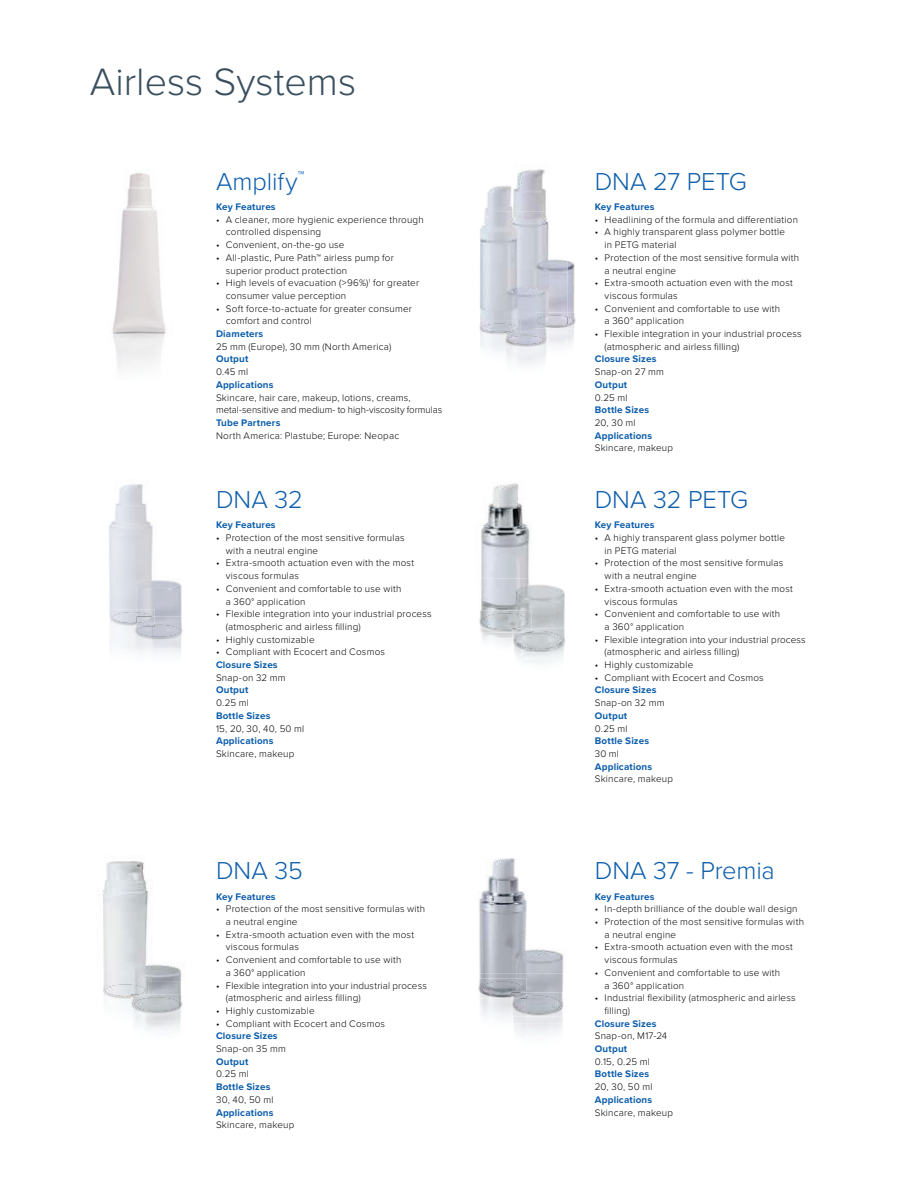
<style>
.page{position:relative;width:918px;height:1188px;background:#fff}
.page>*{position:absolute;margin:0;border:0;box-sizing:border-box;transform-origin:0 0}
.t1{font:300 39.45px "Proxima Nova";color:#3a4f5e}
.t2{font:300 25.35px "Proxima Nova";color:#0c5dac}
.t3{font:300 9.9px/12.8px "Proxima Nova";letter-spacing:.02em;color:#040504}
.t4{font:700 9.9px "Proxima Nova";letter-spacing:.015em;color:#0c5dac}
</style>
<div class="page">
<img style="left:493px;top:169px;width:82px;height:164px">
<img style="left:568px;top:313px;width:8px;height:15px">
<svg style="left:568px;top:317px;width:6px;height:7px"></svg>
<img style="left:480px;top:188px;width:13px;height:162px">
<img style="left:505px;top:335px;width:42px;height:12px">
<img style="left:507px;top:336px;width:37px;height:8px;border-radius:50%">
<img style="left:479px;top:321px;width:14px;height:14px">
<img style="left:493px;top:175px;width:75px;height:138px">
<img style="left:537px;top:315px;width:31px;height:11px">
<img style="left:493px;top:321px;width:28px;height:3px">
<svg style="left:481px;top:324px;width:66px;height:11px"></svg>
<img style="left:493px;top:323px;width:25px;height:9px">
<img style="left:109px;top:484px;width:73px;height:164px">
<img style="left:109px;top:611px;width:28px;height:37px">
<img style="left:152px;top:617px;width:31px;height:31px">
<img style="left:110px;top:609px;width:45px;height:8px">
<img style="left:113px;top:612px;width:39px;height:11px">
<img style="left:134px;top:626px;width:18px;height:14px">
<img style="left:137px;top:625px;width:43px;height:12px">
<svg style="left:134px;top:617px;width:21px;height:9px"></svg>
<img style="left:481px;top:483px;width:50px;height:95px">
<img style="left:480px;top:578px;width:85px;height:84px">
<img style="left:479px;top:611px;width:52px;height:21px">
<img style="left:482px;top:613px;width:46px;height:16px">
<img style="left:513px;top:628px;width:52px;height:24px">
<img style="left:513px;top:628px;width:18px;height:4px">
<img style="left:515px;top:631px;width:48px;height:18px">
<img style="left:103px;top:861px;width:79px;height:121px">
<img style="left:103px;top:982px;width:79px;height:39px">
<img style="left:102px;top:982px;width:46px;height:17px">
<img style="left:105px;top:984px;width:41px;height:12px">
<img style="left:131px;top:994px;width:52px;height:20px">
<img style="left:134px;top:997px;width:46px;height:14px">
<svg style="left:131px;top:994px;width:17px;height:5px"></svg>
<img style="left:478px;top:858px;width:86px;height:116px">
<img style="left:479px;top:974px;width:85px;height:50px">
<img style="left:478px;top:979px;width:48px;height:19px">
<img style="left:481px;top:981px;width:43px;height:15px">
<img style="left:512px;top:993px;width:52px;height:23px">
<img style="left:514px;top:995px;width:47px;height:19px">
<svg style="left:512px;top:993px;width:14px;height:5px"></svg>
<img style="left:112px;top:172px;width:54px;height:197px">
<h1 class="t1" style="left:90px;top:66px;width:268px">Airless Systems</h1>
<h2 class="t2" style="left:216px;top:172px;width:90px">Amplify<sup>™</sup></h2>
<p class="t4" style="left:216px;top:203px;width:61px">Key Features</p>
<p class="t3" style="left:226px;top:214px;width:199px;text-indent:-10px">• A cleaner, more hygienic experience through controlled dispensing</p>
<p class="t3" style="left:216px;top:239px;width:130px">• Convenient, on-the-go use</p>
<p class="t3" style="left:226px;top:252px;width:169px;text-indent:-10px">• All-plastic, Pure Path™ airless pump for superior product protection</p>
<p class="t3" style="left:226px;top:277px;width:195px;text-indent:-10px">• High levels of evacuation (&gt;96%)<sup>1</sup> for greater consumer value perception</p>
<p class="t3" style="left:226px;top:303px;width:188px;text-indent:-10px">• Soft force-to-actuate for greater consumer comfort and control</p>
<p class="t4" style="left:216px;top:330px;width:49px">Diameters</p>
<p class="t3" style="left:216px;top:341px;width:177px">25 mm (Europe), 30 mm (North America)</p>
<p class="t4" style="left:216px;top:355px;width:34px">Output</p>
<p class="t3" style="left:216px;top:366px;width:34px">0.45 ml</p>
<p class="t4" style="left:216px;top:381px;width:59px">Applications</p>
<p class="t3" style="left:216px;top:392px;width:228px">Skincare, hair care, makeup, lotions, creams, metal-sensitive and medium- to high-viscosity formulas</p>
<p class="t4" style="left:216px;top:419px;width:66px">Tube Partners</p>
<p class="t3" style="left:216px;top:430px;width:185px">North America: Plastube; Europe: Neopac</p>
<h2 class="t2" style="left:216px;top:490px;width:88px">DNA 32</h2>
<p class="t4" style="left:216px;top:521px;width:61px">Key Features</p>
<p class="t3" style="left:226px;top:532px;width:180px;text-indent:-10px">• Protection of the most sensitive formulas with a neutral engine</p>
<p class="t3" style="left:226px;top:557px;width:190px;text-indent:-10px">• Extra-smooth actuation even with the most viscous formulas</p>
<p class="t3" style="left:226px;top:583px;width:177px;text-indent:-10px">• Convenient and comfortable to use with a 360° application</p>
<p class="t3" style="left:226px;top:608px;width:207px;text-indent:-10px">• Flexible integration into your industrial process (atmospheric and airless filling)</p>
<p class="t3" style="left:216px;top:634px;width:100px">• Highly customizable</p>
<p class="t3" style="left:216px;top:646px;width:171px">• Compliant with Ecocert and Cosmos</p>
<p class="t4" style="left:216px;top:661px;width:63px">Closure Sizes</p>
<p class="t3" style="left:216px;top:672px;width:71px">Snap-on 32 mm</p>
<p class="t4" style="left:216px;top:686px;width:34px">Output</p>
<p class="t3" style="left:216px;top:697px;width:34px">0.25 ml</p>
<p class="t4" style="left:216px;top:712px;width:56px">Bottle Sizes</p>
<p class="t3" style="left:216px;top:723px;width:90px">15, 20, 30, 40, 50 ml</p>
<p class="t4" style="left:216px;top:737px;width:59px">Applications</p>
<p class="t3" style="left:216px;top:748px;width:80px">Skincare, makeup</p>
<h2 class="t2" style="left:216px;top:861px;width:88px">DNA 35</h2>
<p class="t4" style="left:216px;top:893px;width:61px">Key Features</p>
<p class="t3" style="left:226px;top:903px;width:201px;text-indent:-10px">• Protection of the most sensitive formulas with a neutral engine</p>
<p class="t3" style="left:226px;top:929px;width:190px;text-indent:-10px">• Extra-smooth actuation even with the most viscous formulas</p>
<p class="t3" style="left:226px;top:954px;width:177px;text-indent:-10px">• Convenient and comfortable to use with a 360° application</p>
<p class="t3" style="left:226px;top:980px;width:202px;text-indent:-10px">• Flexible integration into your industrial process (atmospheric and airless filling)</p>
<p class="t3" style="left:216px;top:1005px;width:100px">• Highly customizable</p>
<p class="t3" style="left:216px;top:1018px;width:171px">• Compliant with Ecocert and Cosmos</p>
<p class="t4" style="left:216px;top:1032px;width:63px">Closure Sizes</p>
<p class="t3" style="left:216px;top:1043px;width:71px">Snap-on 35 mm</p>
<p class="t4" style="left:216px;top:1058px;width:34px">Output</p>
<p class="t3" style="left:216px;top:1068px;width:34px">0.25 ml</p>
<p class="t4" style="left:216px;top:1083px;width:56px">Bottle Sizes</p>
<p class="t3" style="left:216px;top:1094px;width:59px">30, 40, 50 ml</p>
<p class="t4" style="left:216px;top:1108px;width:59px">Applications</p>
<p class="t3" style="left:216px;top:1119px;width:80px">Skincare, makeup</p>
<h2 class="t2" style="left:595px;top:172px;width:154px">DNA 27 PETG</h2>
<p class="t4" style="left:595px;top:203px;width:61px">Key Features</p>
<p class="t3" style="left:595px;top:214px;width:205px">• Headlining of the formula and differentiation</p>
<p class="t3" style="left:605px;top:226px;width:182px;text-indent:-10px">• A highly transparent glass polymer bottle in PETG material</p>
<p class="t3" style="left:605px;top:252px;width:196px;text-indent:-10px">• Protection of the most sensitive formula with a neutral engine</p>
<p class="t3" style="left:605px;top:277px;width:190px;text-indent:-10px">• Extra-smooth actuation even with the most viscous formulas</p>
<p class="t3" style="left:605px;top:303px;width:177px;text-indent:-10px">• Convenient and comfortable to use with a 360° application</p>
<p class="t3" style="left:605px;top:328px;width:199px;text-indent:-10px">• Flexible integration in your industrial process (atmospheric and airless filling)</p>
<p class="t4" style="left:595px;top:355px;width:63px">Closure Sizes</p>
<p class="t3" style="left:595px;top:366px;width:71px">Snap-on 27 mm</p>
<p class="t4" style="left:595px;top:381px;width:34px">Output</p>
<p class="t3" style="left:595px;top:392px;width:34px">0.25 ml</p>
<p class="t4" style="left:595px;top:406px;width:56px">Bottle Sizes</p>
<p class="t3" style="left:595px;top:417px;width:42px">20, 30 ml</p>
<p class="t4" style="left:595px;top:432px;width:59px">Applications</p>
<p class="t3" style="left:595px;top:442px;width:80px">Skincare, makeup</p>
<h2 class="t2" style="left:595px;top:490px;width:155px">DNA 32 PETG</h2>
<p class="t4" style="left:595px;top:521px;width:61px">Key Features</p>
<p class="t3" style="left:605px;top:532px;width:182px;text-indent:-10px">• A highly transparent glass polymer bottle in PETG material</p>
<p class="t3" style="left:605px;top:557px;width:180px;text-indent:-10px">• Protection of the most sensitive formulas with a neutral engine</p>
<p class="t3" style="left:605px;top:583px;width:190px;text-indent:-10px">• Extra-smooth actuation even with the most viscous formulas</p>
<p class="t3" style="left:605px;top:608px;width:177px;text-indent:-10px">• Convenient and comfortable to use with a 360° application</p>
<p class="t3" style="left:605px;top:634px;width:203px;text-indent:-10px">• Flexible integration into your industrial process (atmospheric and airless filling)</p>
<p class="t3" style="left:595px;top:659px;width:100px">• Highly customizable</p>
<p class="t3" style="left:595px;top:672px;width:171px">• Compliant with Ecocert and Cosmos</p>
<p class="t4" style="left:595px;top:686px;width:63px">Closure Sizes</p>
<p class="t3" style="left:595px;top:697px;width:71px">Snap-on 32 mm</p>
<p class="t4" style="left:595px;top:712px;width:34px">Output</p>
<p class="t3" style="left:595px;top:723px;width:34px">0.25 ml</p>
<p class="t4" style="left:595px;top:737px;width:56px">Bottle Sizes</p>
<p class="t3" style="left:595px;top:748px;width:26px">30 ml</p>
<p class="t4" style="left:595px;top:763px;width:59px">Applications</p>
<p class="t3" style="left:595px;top:773px;width:80px">Skincare, makeup</p>
<h2 class="t2" style="left:595px;top:861px;width:182px">DNA 37 - Premia</h2>
<p class="t4" style="left:595px;top:893px;width:61px">Key Features</p>
<p class="t3" style="left:595px;top:903px;width:204px">• In-depth brilliance of the double wall design</p>
<p class="t3" style="left:605px;top:916px;width:201px;text-indent:-10px">• Protection of the most sensitive formulas with a neutral engine</p>
<p class="t3" style="left:605px;top:941px;width:190px;text-indent:-10px">• Extra-smooth actuation even with the most viscous formulas</p>
<p class="t3" style="left:605px;top:967px;width:177px;text-indent:-10px">• Convenient and comfortable to use with a 360° application</p>
<p class="t3" style="left:605px;top:992px;width:193px;text-indent:-10px">• Industrial flexibility (atmospheric and airless filling)</p>
<p class="t4" style="left:595px;top:1020px;width:63px">Closure Sizes</p>
<p class="t3" style="left:595px;top:1030px;width:74px">Snap-on, M17-24</p>
<p class="t4" style="left:595px;top:1045px;width:34px">Output</p>
<p class="t3" style="left:595px;top:1056px;width:57px">0.15, 0.25 ml</p>
<p class="t4" style="left:595px;top:1070px;width:56px">Bottle Sizes</p>
<p class="t3" style="left:595px;top:1081px;width:59px">20, 30, 50 ml</p>
<p class="t4" style="left:595px;top:1096px;width:59px">Applications</p>
<p class="t3" style="left:595px;top:1107px;width:80px">Skincare, makeup</p>
</div>
